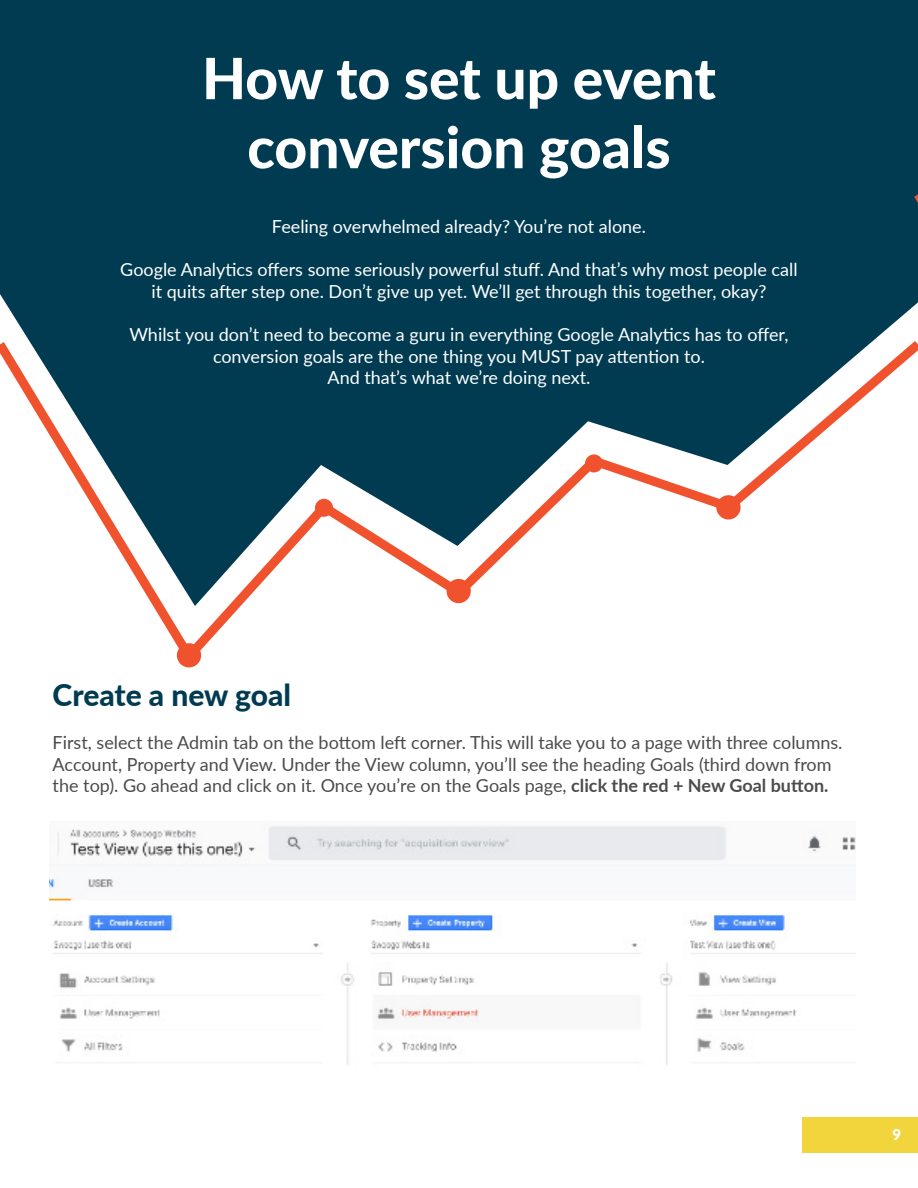
<style>
.page{position:relative;width:918px;height:1188px;background:#fff}
.page>*{position:absolute;margin:0;border:0;box-sizing:border-box;transform-origin:0 0}
.t1{font:800 57px/69px "Lato";color:#fff;text-align:center}
.t2{font:800 30px "Lato";color:#003b51}
.t3{font:18px/21.6px "Lato";color:#fff;text-align:center}
.t4{font:18px/21.6px "Lato";color:#4c4b4a}
.t5{font:900 15px "Lato";color:#fff}
.s1{font-weight:700}
</style>
<div class="page">
<div style="left:803px;top:1117px;width:115px;height:36px;background:#f2d43c"></div>
<div style="left:0;top:0;width:918px;height:332px;background:#003b51"></div>
<svg style="left:0;top:332px;width:906px;height:336px"></svg>
<div style="left:177px;top:643px;width:24px;height:24px;background:#f0522e;border-radius:50%"></div>
<div style="left:315px;top:499px;width:18px;height:18px;background:#f0522e;border-radius:50%"></div>
<div style="left:585px;top:454px;width:18px;height:18px;background:#f0522e;border-radius:50%"></div>
<div style="left:447px;top:579px;width:24px;height:24px;background:#f0522e;border-radius:50%"></div>
<div style="left:716px;top:495px;width:25px;height:24px;background:#f0522e;border-radius:50%"></div>
<img style="left:49px;top:826px;width:807px;height:239px">
<svg style="left:906px;top:182px;width:12px;height:179px"></svg>
<h1 class="t1" style="left:202px;top:41px;width:515px">How to set up event conversion goals</h1>
<p class="t3" style="left:272px;top:215px;width:376px">Feeling overwhelmed already? You’re not alone.</p>
<p class="t3" style="left:120px;top:258px;width:679px">Google Analytics offers some seriously powerful stuff. And that’s why most people call it quits after step one. Don’t give up yet. We’ll get through this together, okay?</p>
<p class="t3" style="left:129px;top:323px;width:661px">Whilst you don’t need to become a guru in everything Google Analytics has to offer, conversion goals are the one thing you MUST pay attention to.<br>And that’s what we’re doing next.</p>
<h2 class="t2" style="left:53px;top:673px;width:240px">Create a new goal</h2>
<p class="t4" style="left:53px;top:731px;width:791px">First, select the Admin tab on the bottom left corner. This will take you to a page with three columns.<br>Account, Property and View. Under the View column, you’ll see the heading Goals (third down from the top). Go ahead and click on it. Once you’re on the Goals page, <span class="s1">click the red + New Goal button.</span></p>
<p class="t5" style="left:892px;top:1123px;width:10px">9</p>
</div>
